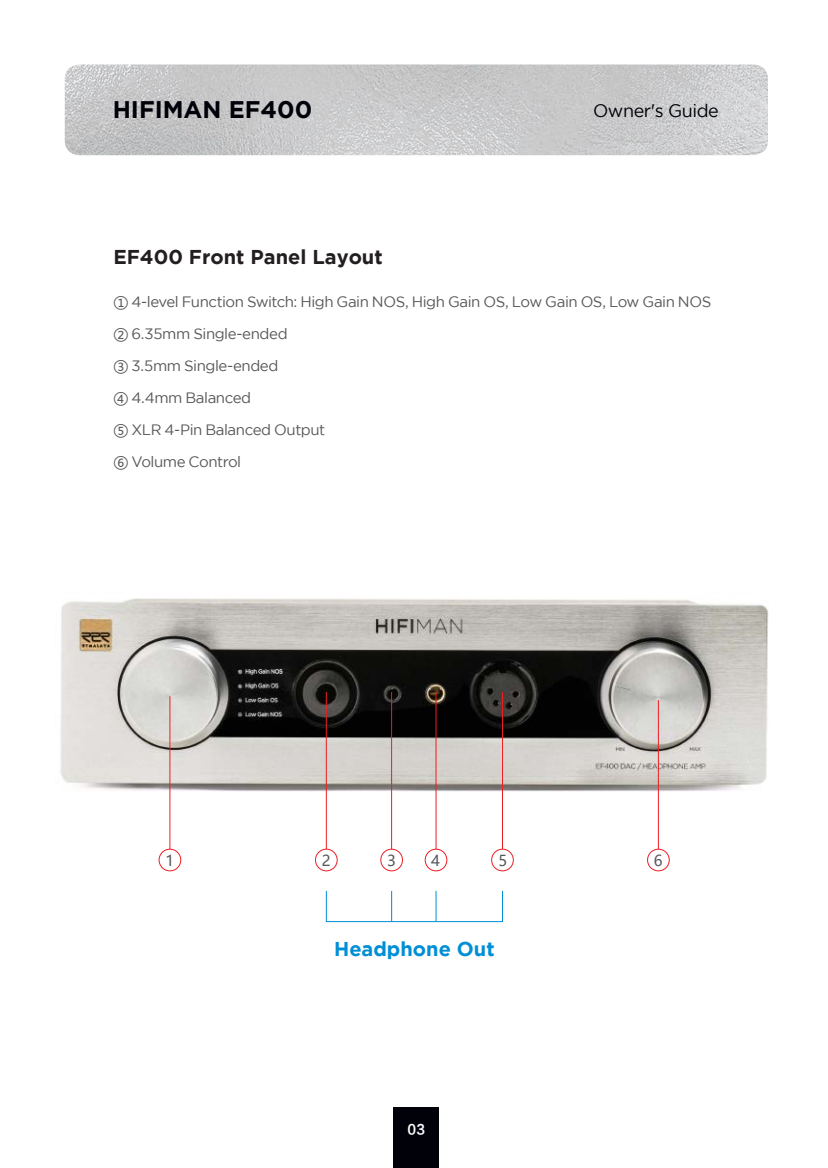
<style>
.page{position:relative;width:828px;height:1168px;background:#fff}
.page>*{position:absolute;margin:0;border:0;box-sizing:border-box;transform-origin:0 0}
.t1{font:700 24px "Gotham";color:#010209}
.t2{font:700 20px "Gotham";color:#231f20}
.t3{font:700 20px "Gotham";color:#008fd5}
.t4{font:18px "Gotham";letter-spacing:-.025em;color:#010209}
.t5{font:15px/32px "Gotham";letter-spacing:-.03em;color:#57585a}
.t6{font:15px "Microsoft Ya Hei";color:#57585a}
.t7{font:13.2px "FZLTCHK GBK1 0";color:#fff}
.s1{font-family:"Microsoft Ya Hei"}
</style>
<div class="page">
<img style="left:60px;top:598px;width:709px;height:202px">
<div style="left:394px;top:1108px;width:45px;height:60px;background:#010209"></div>
<hr style="left:326px;top:692px;width:1px;height:165px;background:#ee1d23">
<div style="left:315px;top:849px;width:22px;height:22px;background:#fff;border-radius:50%"></div>
<div style="left:315px;top:849px;width:23px;height:22px;border:1px solid #ee1d23;border-radius:50%"></div>
<hr style="left:502px;top:692px;width:1px;height:179px;background:#ee1d23">
<hr style="left:435px;top:692px;width:1px;height:179px;background:#ee1d23">
<hr style="left:169px;top:696px;width:1px;height:161px;background:#ee1d23">
<div style="left:159px;top:849px;width:22px;height:22px;background:#fff;border-radius:50%"></div>
<div style="left:159px;top:849px;width:22px;height:22px;border:1px solid #ee1d23;border-radius:50%"></div>
<hr style="left:391px;top:692px;width:1px;height:165px;background:#ee1d23">
<div style="left:381px;top:849px;width:21px;height:22px;background:#fff;border-radius:50%"></div>
<div style="left:380px;top:849px;width:23px;height:22px;border:1px solid #ee1d23;border-radius:50%"></div>
<div style="left:425px;top:849px;width:22px;height:22px;background:#fff;border-radius:50%"></div>
<div style="left:425px;top:849px;width:22px;height:22px;border:1px solid #ee1d23;border-radius:50%"></div>
<div style="left:491px;top:849px;width:22px;height:22px;background:#fff;border-radius:50%"></div>
<div style="left:491px;top:849px;width:23px;height:22px;border:1px solid #ee1d23;border-radius:50%"></div>
<hr style="left:658px;top:700px;width:1px;height:161px;background:#ee1d23">
<div style="left:647px;top:849px;width:22px;height:22px;background:#fff;border-radius:50%"></div>
<div style="left:647px;top:849px;width:23px;height:22px;border:1px solid #ee1d23;border-radius:50%"></div>
<img style="left:65px;top:64px;width:703px;height:91px">
<hr style="left:391px;top:891px;width:1px;height:31px;background:#008fd5">
<hr style="left:435px;top:891px;width:1px;height:31px;background:#008fd5">
<div style="left:326px;top:890px;width:177px;height:32px;border:1px solid #008fd5"></div>
<h1 class="t1" style="left:113px;top:96px;width:201px">HIFIMAN EF400</h1>
<p class="t4" style="left:593px;top:101px;width:127px">Owner's Guide</p>
<h2 class="t2" style="left:113px;top:246px;width:271px">EF400 Front Panel Layout</h2>
<p class="t5" style="left:113px;top:286px;width:599px"><span class="s1">①</span> 4-level Function Switch: High Gain NOS, High Gain OS, Low Gain OS, Low Gain NOS<br><span class="s1">②</span> 6.35mm Single-ended<br><span class="s1">③</span> 3.5mm Single-ended<br><span class="s1">④</span> 4.4mm Balanced<br><span class="s1">⑤</span> XLR 4-Pin Balanced Output<br><span class="s1">⑥</span> Volume Control</p>
<p class="t6" style="left:165px;top:850px;width:10px">1</p>
<p class="t6" style="left:322px;top:850px;width:10px">2</p>
<p class="t6" style="left:387px;top:850px;width:10px">3</p>
<p class="t6" style="left:431px;top:850px;width:10px">4</p>
<p class="t6" style="left:498px;top:850px;width:10px">5</p>
<p class="t6" style="left:654px;top:850px;width:10px">6</p>
<h2 class="t3" style="left:334px;top:937px;width:162px">Headphone Out</h2>
<p class="t7" style="left:408px;top:1123px;width:19px">03</p>
</div>
